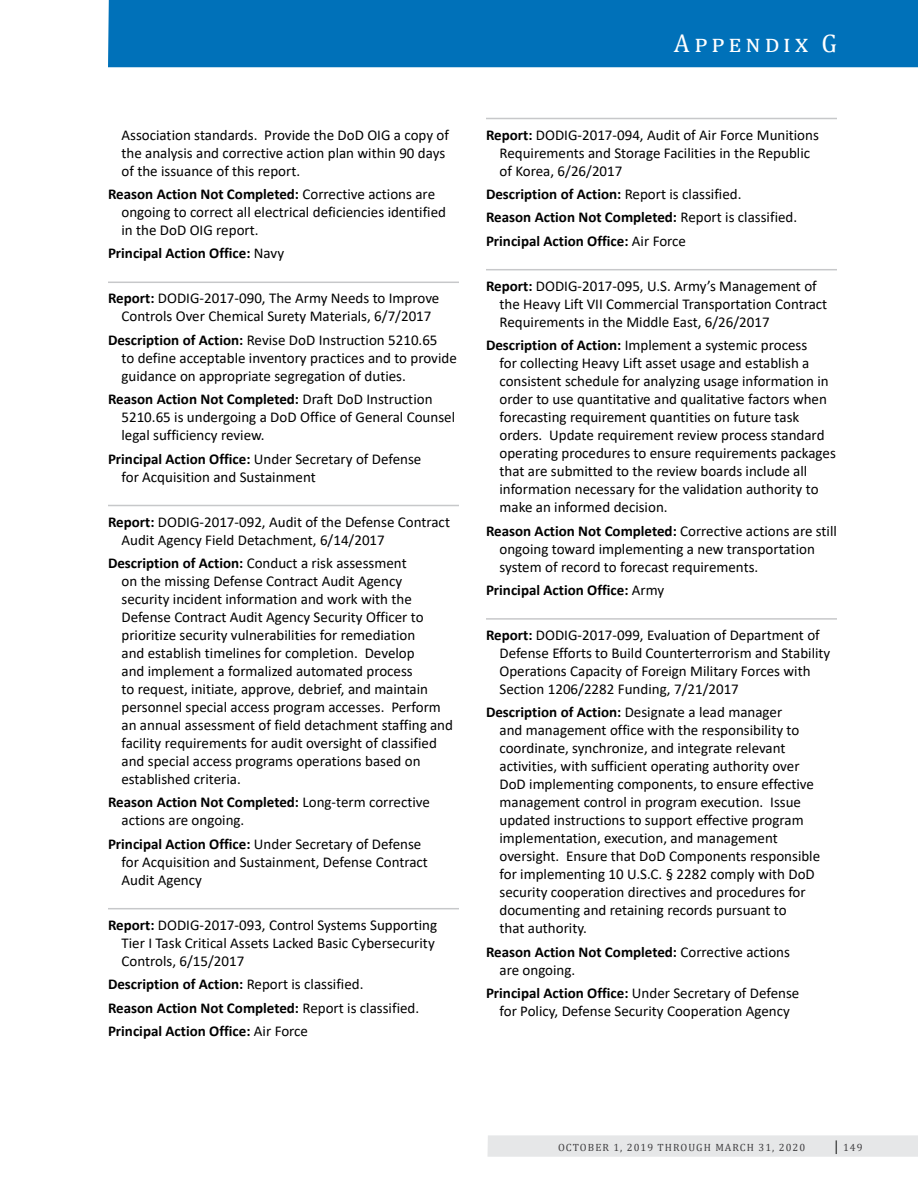
<style>
.page{position:relative;width:918px;height:1188px;background:#fff}
.page>*{position:absolute;margin:0;border:0;box-sizing:border-box;transform-origin:0 0}
.t1{font:25.5px "Cambria";color:#fff}
.MIDDLE_Bold_Colon_Bo{font:15px/18px "Calibri";color:#000}
.FIRST_Bold_Colon_Bod{font:15px/18px "Calibri";color:#000}
.MIDDLE_Bold_Colon_Bo-2{font:700 15px "Calibri";color:#000}
.t2{font:10.5px "Cambria";letter-spacing:.1em;color:#414042}
.s1{font-weight:700}
.s2{font-weight:400}
.s3{font-size:15px;color:#000}
</style>
<div class="page">
<div style="left:108px;top:0;width:810px;height:67px;background:#0071b9"></div>
<div style="left:487px;top:1135px;width:431px;height:22px;background:#e6e7e8"></div>
<hr style="left:108px;top:282px;width:351px;height:1px;background:#c7c8ca">
<hr style="left:108px;top:505px;width:351px;height:1px;background:#c7c8ca">
<hr style="left:108px;top:908px;width:351px;height:1px;background:#c7c8ca">
<hr style="left:486px;top:118px;width:351px;height:1px;background:#c7c8ca">
<hr style="left:486px;top:269px;width:351px;height:1px;background:#c7c8ca">
<hr style="left:486px;top:618px;width:351px;height:2px;background:#c7c8ca">
<h1 class="t1" style="left:674px;top:28px;width:165px">Appendix G</h1>
<p class="MIDDLE_Bold_Colon_Bo" style="left:122px;top:125px;width:329px">Association standards. Provide the DoD OIG a copy of the analysis and corrective action plan within 90 days of the issuance of this report.</p>
<p class="MIDDLE_Bold_Colon_Bo" style="left:122px;top:185px;width:326px;text-indent:-14px"><span class="s1">Reason Action Not Completed:</span> Corrective actions are ongoing to correct all electrical deficiencies identified in the DoD OIG report.</p>
<p class="MIDDLE_Bold_Colon_Bo-2" style="left:108px;top:243px;width:178px">Principal Action Office: <span class="s2">Navy</span></p>
<p class="FIRST_Bold_Colon_Bod" style="left:108px;top:289px;width:333px;text-align:center"><span class="s1">Report:</span> DODIG‑2017‑090, The Army Needs to Improve<br>Controls Over Chemical Surety Materials, 6/7/2017</p>
<p class="MIDDLE_Bold_Colon_Bo" style="left:122px;top:330px;width:337px;text-indent:-14px"><span class="s1">Description of Action:</span> Revise DoD Instruction 5210.65<br>to define acceptable inventory practices and to provide guidance on appropriate segregation of duties.</p>
<p class="MIDDLE_Bold_Colon_Bo" style="left:122px;top:390px;width:335px;text-indent:-14px"><span class="s1">Reason Action Not Completed:</span> Draft DoD Instruction<br>5210.65 is undergoing a DoD Office of General Counsel legal sufficiency review.</p>
<p class="MIDDLE_Bold_Colon_Bo" style="left:122px;top:449px;width:301px;text-indent:-14px"><span class="s1">Principal Action Office:</span> Under Secretary of Defense for Acquisition and Sustainment</p>
<p class="FIRST_Bold_Colon_Bod" style="left:122px;top:512px;width:330px;text-indent:-14px"><span class="s1">Report:</span> DODIG‑2017‑092, Audit of the Defense Contract<br>Audit Agency Field Detachment, 6/14/2017</p>
<p class="MIDDLE_Bold_Colon_Bo" style="left:122px;top:554px;width:333px;text-indent:-14px"><span class="s1">Description of Action:</span> Conduct a risk assessment<br>on the missing Defense Contract Audit Agency security incident information and work with the Defense Contract Audit Agency Security Officer to prioritize security vulnerabilities for remediation<br>and establish timelines for completion. Develop<br>and implement a formalized automated process<br>to request, initiate, approve, debrief, and maintain personnel special access program accesses. Perform an annual assessment of field detachment staffing and facility requirements for audit oversight of classified and special access programs operations based on established criteria.</p>
<p class="MIDDLE_Bold_Colon_Bo" style="left:122px;top:793px;width:310px;text-indent:-14px"><span class="s1">Reason Action Not Completed:</span> Long‑term corrective actions are ongoing.</p>
<p class="MIDDLE_Bold_Colon_Bo" style="left:122px;top:834px;width:308px;text-indent:-14px"><span class="s1">Principal Action Office:</span> Under Secretary of Defense for Acquisition and Sustainment, Defense Contract<br>Audit Agency</p>
<p class="FIRST_Bold_Colon_Bod" style="left:122px;top:915px;width:317px;text-indent:-14px"><span class="s1">Report:</span> DODIG‑2017‑093, Control Systems Supporting<br>Tier I Task Critical Assets Lacked Basic Cybersecurity<br>Controls, 6/15/2017</p>
<p class="MIDDLE_Bold_Colon_Bo-2" style="left:108px;top:974px;width:257px">Description of Action: <span class="s2">Report is classified.</span></p>
<p class="MIDDLE_Bold_Colon_Bo-2" style="left:108px;top:997px;width:313px">Reason Action Not Completed: <span class="s2">Report is classified.</span></p>
<p class="MIDDLE_Bold_Colon_Bo-2" style="left:108px;top:1020px;width:202px">Principal Action Office: <span class="s2">Air Force</span></p>
<p class="FIRST_Bold_Colon_Bod" style="left:500px;top:125px;width:321px;text-indent:-14px"><span class="s1">Report:</span> DODIG‑2017‑094, Audit of Air Force Munitions<br>Requirements and Storage Facilities in the Republic of Korea, 6/26/2017</p>
<p class="MIDDLE_Bold_Colon_Bo-2" style="left:486px;top:183px;width:257px">Description of Action: <span class="s2">Report is classified.</span></p>
<p class="MIDDLE_Bold_Colon_Bo-2" style="left:486px;top:207px;width:313px">Reason Action Not Completed: <span class="s2">Report is classified.</span></p>
<p class="MIDDLE_Bold_Colon_Bo-2" style="left:486px;top:230px;width:202px">Principal Action Office: <span class="s2">Air Force</span></p>
<p class="FIRST_Bold_Colon_Bod" style="left:500px;top:276px;width:329px;text-indent:-14px"><span class="s1">Report:</span> DODIG‑2017‑095, U.S. Army’s Management of the Heavy Lift VII Commercial Transportation Contract<br>Requirements in the Middle East, 6/26/2017</p>
<p class="MIDDLE_Bold_Colon_Bo" style="left:500px;top:336px;width:338px;text-indent:-14px"><span class="s1">Description of Action:</span> Implement a systemic process<br>for collecting Heavy Lift asset usage and establish a consistent schedule for analyzing usage information in order to use quantitative and qualitative factors when forecasting requirement quantities on future task orders. Update requirement review process standard operating procedures to ensure requirements packages that are submitted to the review boards include all information necessary for the validation authority to make an informed decision.</p>
<p class="MIDDLE_Bold_Colon_Bo" style="left:500px;top:521px;width:339px;text-indent:-14px"><span class="s1">Reason Action Not Completed:</span> Corrective actions are still ongoing toward implementing a new transportation system of record to forecast requirements.</p>
<p class="MIDDLE_Bold_Colon_Bo-2" style="left:486px;top:579px;width:180px">Principal Action Office: <span class="s2">Army</span></p>
<p class="FIRST_Bold_Colon_Bod" style="left:500px;top:626px;width:332px;text-indent:-14px"><span class="s1">Report:</span> DODIG‑2017‑099, Evaluation of Department of Defense Efforts to Build Counterterrorism and Stability Operations Capacity of Foreign Military Forces with Section 1206/2282 Funding, 7/21/2017</p>
<p class="MIDDLE_Bold_Colon_Bo" style="left:500px;top:703px;width:322px;text-indent:-14px"><span class="s1">Description of Action:</span> Designate a lead manager<br>and management office with the responsibility to coordinate, synchronize, and integrate relevant activities, with sufficient operating authority over DoD implementing components, to ensure effective management control in program execution. Issue updated instructions to support effective program implementation, execution, and management oversight. Ensure that DoD Components responsible for implementing 10 U.S.C. § 2282 comply with DoD security cooperation directives and procedures for documenting and retaining records pursuant to<br>that authority.</p>
<p class="MIDDLE_Bold_Colon_Bo" style="left:500px;top:942px;width:292px;text-indent:-14px"><span class="s1">Reason Action Not Completed:</span> Corrective actions are ongoing.</p>
<p class="MIDDLE_Bold_Colon_Bo" style="left:486px;top:984px;width:315px;text-align:center"><span class="s1">Principal Action Office:</span> Under Secretary of Defense for Policy, Defense Security Cooperation Agency</p>
<p class="t2" style="left:558px;top:1141px;width:249px">OCTOBER 1, 2019 THROUGH MARCH 31, 2020</p>
<p class="t2" style="left:835px;top:1141px;width:30px"><span class="s3">|</span> 149</p>
</div>
